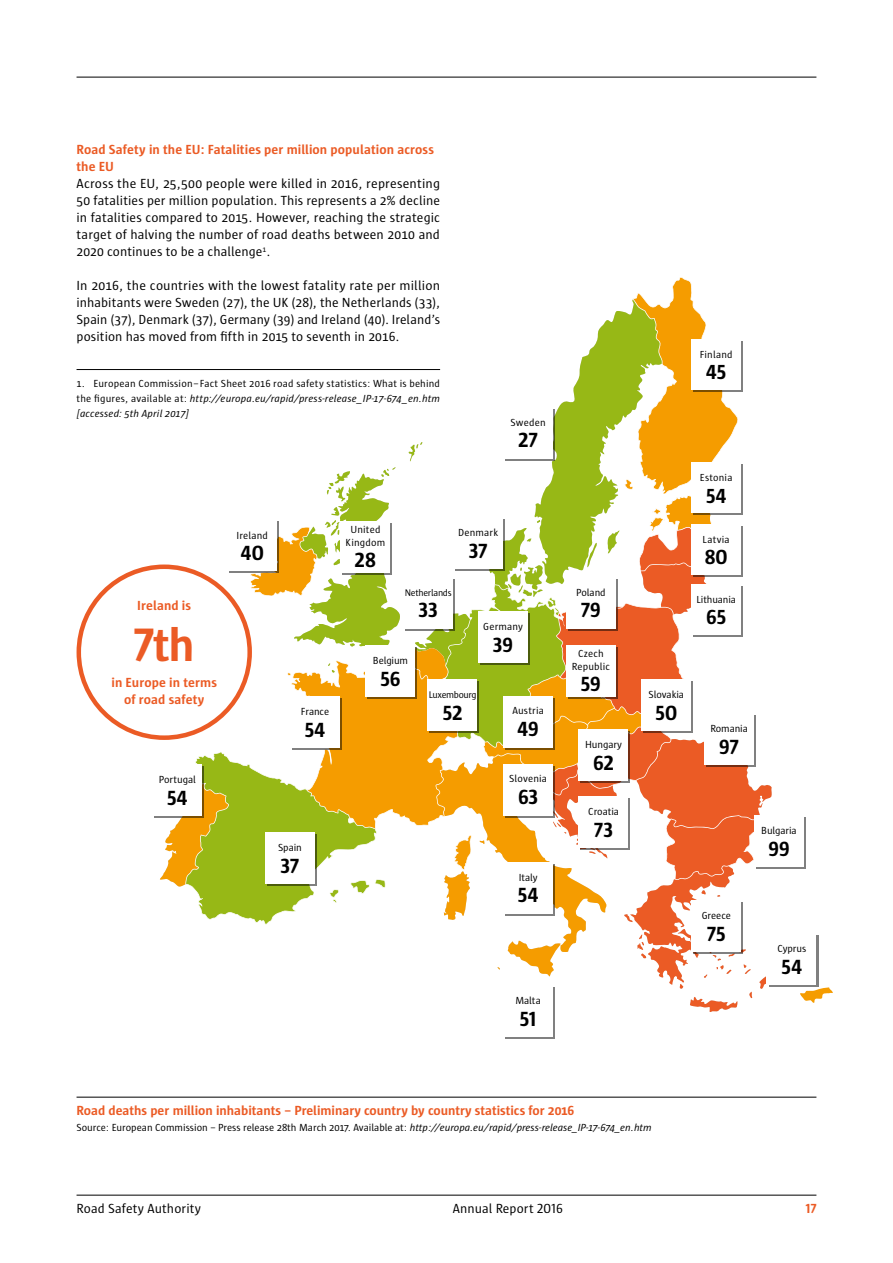
<style>
.page{position:relative;width:893px;height:1263px;background:#fff}
.page>*{position:absolute;margin:0;border:0;box-sizing:border-box;transform-origin:0 0}
.t1{font:700 48px "Sun";color:#eb5b25}
.t2{font:700 21px "Sun";letter-spacing:.005em;color:#000}
.t3{font:700 20.85px "Sun";color:#000}
.t4{font:13.5px/17px "Sun";letter-spacing:.005em;color:#000;text-align:justify}
.t5{font:700 13.5px/17px "Sun";letter-spacing:.005em;color:#eb5b25;text-align:center}
.t6{font:10.5px/12.8px "Sun";letter-spacing:.005em;color:#000;text-align:center}
.t7{font:10.5px "Sun";letter-spacing:-.015em;color:#000}
.t8{font:9.9px "Sun";letter-spacing:-.035em;color:#000}
.t9{font:9.75px "Sun";letter-spacing:-.03em;color:#000}
.s1{font-style:italic}
</style>
<div class="page">
<svg style="left:800px;top:987px;width:33px;height:16px"></svg>
<svg style="left:160px;top:277px;width:612px;height:735px"></svg>
<div style="left:342px;top:523px;width:50px;height:51px;background:linear-gradient(to bottom,#808080,#808080)"></div>
<div style="left:340px;top:521px;width:50px;height:51px;background:#fff"></div>
<div style="left:568px;top:647px;width:50px;height:51px;background:linear-gradient(to bottom,#752d12,#752d12)"></div>
<div style="left:566px;top:645px;width:49px;height:51px;background:#fff"></div>
<svg style="left:505px;top:698px;width:50px;height:51px"></svg>
<div style="left:503px;top:696px;width:50px;height:51px;background:#fff"></div>
<svg style="left:505px;top:766px;width:50px;height:51px"></svg>
<div style="left:503px;top:764px;width:50px;height:51px;background:#fff"></div>
<svg style="left:229px;top:522px;width:50px;height:51px"></svg>
<div style="left:227px;top:520px;width:50px;height:51px;background:#fff"></div>
<svg style="left:505px;top:409px;width:50px;height:51px"></svg>
<div style="left:503px;top:407px;width:50px;height:51px;background:#fff"></div>
<div style="left:693px;top:341px;width:50px;height:51px;background:linear-gradient(to bottom,#808080,#808080)"></div>
<div style="left:691px;top:339px;width:50px;height:51px;background:#fff"></div>
<svg style="left:693px;top:465px;width:50px;height:50px"></svg>
<div style="left:691px;top:462px;width:50px;height:51px;background:#fff"></div>
<div style="left:693px;top:526px;width:50px;height:51px;background:linear-gradient(to bottom,#808080,#808080)"></div>
<div style="left:691px;top:524px;width:50px;height:51px;background:#fff"></div>
<svg style="left:455px;top:520px;width:50px;height:51px"></svg>
<div style="left:453px;top:518px;width:50px;height:51px;background:#fff"></div>
<div style="left:480px;top:613px;width:50px;height:51px;background:linear-gradient(to bottom,#4b5c0b,#4b5c0b)"></div>
<div style="left:478px;top:611px;width:50px;height:51px;background:#fff"></div>
<div style="left:693px;top:586px;width:50px;height:51px;background:#808080"></div>
<div style="left:691px;top:584px;width:50px;height:51px;background:#fff"></div>
<div style="left:643px;top:681px;width:50px;height:51px;background:linear-gradient(to bottom,#808080,#808080)"></div>
<div style="left:641px;top:679px;width:50px;height:51px;background:#fff"></div>
<svg style="left:580px;top:731px;width:50px;height:52px"></svg>
<div style="left:578px;top:729px;width:50px;height:51px;background:#fff"></div>
<div style="left:580px;top:799px;width:50px;height:51px;background:linear-gradient(to bottom,#808080,#808080)"></div>
<div style="left:578px;top:796px;width:50px;height:52px;background:#fff"></div>
<svg style="left:568px;top:579px;width:50px;height:51px"></svg>
<div style="left:566px;top:577px;width:49px;height:51px;background:#fff"></div>
<div style="left:706px;top:715px;width:50px;height:51px;background:linear-gradient(to bottom,#808080,#808080)"></div>
<div style="left:704px;top:713px;width:50px;height:51px;background:#fff"></div>
<div style="left:756px;top:817px;width:50px;height:51px;background:linear-gradient(to bottom,#808080,#808080)"></div>
<div style="left:754px;top:815px;width:50px;height:51px;background:#fff"></div>
<svg style="left:693px;top:902px;width:50px;height:51px"></svg>
<div style="left:691px;top:900px;width:50px;height:51px;background:#fff"></div>
<div style="left:505px;top:987px;width:50px;height:52px;background:linear-gradient(to right,#808080,#808080)"></div>
<div style="left:503px;top:985px;width:50px;height:51px;background:#fff"></div>
<svg style="left:505px;top:864px;width:50px;height:51px"></svg>
<div style="left:503px;top:862px;width:50px;height:51px;background:#fff"></div>
<div style="left:292px;top:698px;width:50px;height:51px;background:linear-gradient(to bottom,#7a4e00,#7a4e00)"></div>
<div style="left:290px;top:696px;width:50px;height:51px;background:#fff"></div>
<svg style="left:267px;top:834px;width:50px;height:51px"></svg>
<div style="left:265px;top:832px;width:50px;height:51px;background:#fff"></div>
<svg style="left:154px;top:766px;width:50px;height:51px"></svg>
<div style="left:152px;top:764px;width:50px;height:51px;background:#fff"></div>
<svg style="left:367px;top:647px;width:50px;height:51px"></svg>
<div style="left:365px;top:645px;width:50px;height:51px;background:#fff"></div>
<svg style="left:405px;top:579px;width:50px;height:51px"></svg>
<div style="left:403px;top:577px;width:50px;height:51px;background:#fff"></div>
<svg style="left:769px;top:936px;width:50px;height:51px"></svg>
<div style="left:766px;top:933px;width:50px;height:51px;background:#fff"></div>
<div style="left:429px;top:681px;width:50px;height:51px;background:linear-gradient(to bottom,#4b5c0b,#4b5c0b)"></div>
<div style="left:427px;top:679px;width:50px;height:51px;background:#fff"></div>
<hr style="left:77px;top:1097px;width:739px;height:1px;background:#000">
<hr style="left:77px;top:1195px;width:739px;height:1px;background:#000">
<hr style="left:77px;top:77px;width:739px;height:1px;background:#000">
<div style="left:79px;top:567px;width:171px;height:171px;background:#fff;border-radius:50%"></div>
<div style="left:77px;top:564px;width:175px;height:176px;border:4px solid #eb5b25;border-radius:50%"></div>
<hr style="left:77px;top:369px;width:363px;height:1px;background:#000">
<p class="t5" style="left:77px;top:141px;width:359px;text-align:left">Road Safety in the EU: Fatalities per million population across the EU</p>
<p class="t4" style="left:77px;top:175px;width:365px">Across the EU, 25,500 people were killed in 2016, representing 50 fatalities per million population. This represents a 2% decline in fatalities compared to 2015. However, reaching the strategic target of halving the number of road deaths between 2010 and 2020 continues to be a challenge<sup>1</sup>.</p>
<p class="t4" style="left:77px;top:277px;width:365px">In 2016, the countries with the lowest fatality rate per million inhabitants were Sweden (27), the UK (28), the Netherlands (33), Spain (37), Denmark (37), Germany (39) and Ireland (40). Ireland’s position has moved from fifth in 2015 to seventh in 2016.</p>
<p class="t6" style="left:77px;top:376px;width:365px;line-height:15px;text-align:justify">1. European Commission – Fact Sheet 2016 road safety statistics: What is behind the figures, available at: <span class="s1">http://europa.eu/rapid/press-release_IP-17-674_en.htm [accessed: 5th April 2017]</span></p>
<p class="t6" style="left:511px;top:416px;width:37px">Sweden</p>
<h2 class="t2" style="left:519px;top:429px;width:21px">27</h2>
<p class="t5" style="left:137px;top:597px;width:55px">Ireland is</p>
<h1 class="t1" style="left:134px;top:619px;width:63px">7th</h1>
<p class="t5" style="left:111px;top:674px;width:107px">in Europe in terms of road safety</p>
<p class="t6" style="left:159px;top:773px;width:38px">Portugal</p>
<h2 class="t2" style="left:167px;top:786px;width:22px">54</h2>
<p class="t6" style="left:236px;top:529px;width:33px">Ireland</p>
<h2 class="t2" style="left:241px;top:541px;width:25px">40</h2>
<p class="t6" style="left:301px;top:705px;width:30px">France</p>
<h2 class="t2" style="left:305px;top:718px;width:22px">54</h2>
<p class="t6" style="left:278px;top:841px;width:25px">Spain</p>
<h2 class="t2" style="left:281px;top:854px;width:20px">37</h2>
<p class="t6" style="left:346px;top:523px;width:41px">United<br>Kingdom</p>
<h2 class="t2" style="left:355px;top:549px;width:23px">28</h2>
<p class="t6" style="left:458px;top:526px;width:42px">Denmark</p>
<h2 class="t2" style="left:469px;top:539px;width:20px">37</h2>
<p class="t9" style="left:405px;top:587px;width:48px">Netherlands</p>
<h2 class="t2" style="left:419px;top:599px;width:20px">33</h2>
<p class="t6" style="left:483px;top:620px;width:41px">Germany</p>
<h2 class="t2" style="left:493px;top:633px;width:21px">39</h2>
<p class="t6" style="left:373px;top:654px;width:37px">Belgium</p>
<h2 class="t2" style="left:380px;top:667px;width:22px">56</h2>
<p class="t8" style="left:429px;top:689px;width:50px">Luxembourg</p>
<h2 class="t2" style="left:443px;top:701px;width:21px">52</h2>
<p class="t6" style="left:512px;top:704px;width:33px">Austria</p>
<h2 class="t2" style="left:518px;top:717px;width:23px">49</h2>
<p class="t6" style="left:509px;top:772px;width:39px">Slovenia</p>
<h2 class="t2" style="left:518px;top:785px;width:22px">63</h2>
<p class="t6" style="left:519px;top:871px;width:21px">Italy</p>
<h2 class="t2" style="left:518px;top:884px;width:22px">54</h2>
<p class="t6" style="left:576px;top:586px;width:31px">Poland</p>
<h2 class="t2" style="left:581px;top:599px;width:21px">79</h2>
<p class="t6" style="left:572px;top:647px;width:40px">Czech<br>Republic</p>
<h2 class="t2" style="left:581px;top:673px;width:21px">59</h2>
<p class="t6" style="left:585px;top:738px;width:38px">Hungary</p>
<h2 class="t2" style="left:593px;top:751px;width:22px">62</h2>
<p class="t6" style="left:588px;top:805px;width:32px">Croatia</p>
<h2 class="t2" style="left:594px;top:818px;width:20px">73</h2>
<p class="t6" style="left:515px;top:994px;width:27px">Malta</p>
<h2 class="t2" style="left:520px;top:1007px;width:18px">51</h2>
<p class="t6" style="left:700px;top:348px;width:34px">Finland</p>
<h3 class="t3" style="left:706px;top:361px;width:22px">45</h3>
<p class="t6" style="left:700px;top:471px;width:34px">Estonia</p>
<h3 class="t3" style="left:706px;top:484px;width:22px">54</h3>
<p class="t6" style="left:703px;top:533px;width:29px">Latvia</p>
<h3 class="t3" style="left:705px;top:545px;width:24px">80</h3>
<p class="t6" style="left:696px;top:593px;width:41px">Lithuania</p>
<h3 class="t3" style="left:706px;top:606px;width:21px">65</h3>
<p class="t6" style="left:649px;top:688px;width:37px">Slovakia</p>
<h2 class="t2" style="left:655px;top:701px;width:23px">50</h2>
<p class="t6" style="left:710px;top:722px;width:39px">Romania</p>
<h2 class="t2" style="left:719px;top:735px;width:21px">97</h2>
<p class="t6" style="left:702px;top:909px;width:31px">Greece</p>
<h2 class="t2" style="left:707px;top:922px;width:20px">75</h2>
<p class="t7" style="left:761px;top:825px;width:37px">Bulgaria</p>
<h2 class="t2" style="left:768px;top:837px;width:23px">99</h2>
<p class="t6" style="left:777px;top:942px;width:30px">Cyprus</p>
<h2 class="t2" style="left:782px;top:955px;width:22px">54</h2>
<p class="t5" style="left:77px;top:1102px;width:499px">Road deaths per million inhabitants – Preliminary country by country statistics for 2016</p>
<p class="t6" style="left:77px;top:1121px;width:577px">Source: European Commission – Press release 28th March 2017. Available at: <span class="s1">http://europa.eu/rapid/press-release_IP-17-674_en.htm</span></p>
<p class="t4" style="left:77px;top:1200px;width:126px">Road Safety Authority</p>
<p class="t4" style="left:453px;top:1200px;width:111px">Annual Report 2016</p>
<p class="t5" style="left:806px;top:1200px;width:12px">17</p>
</div>
